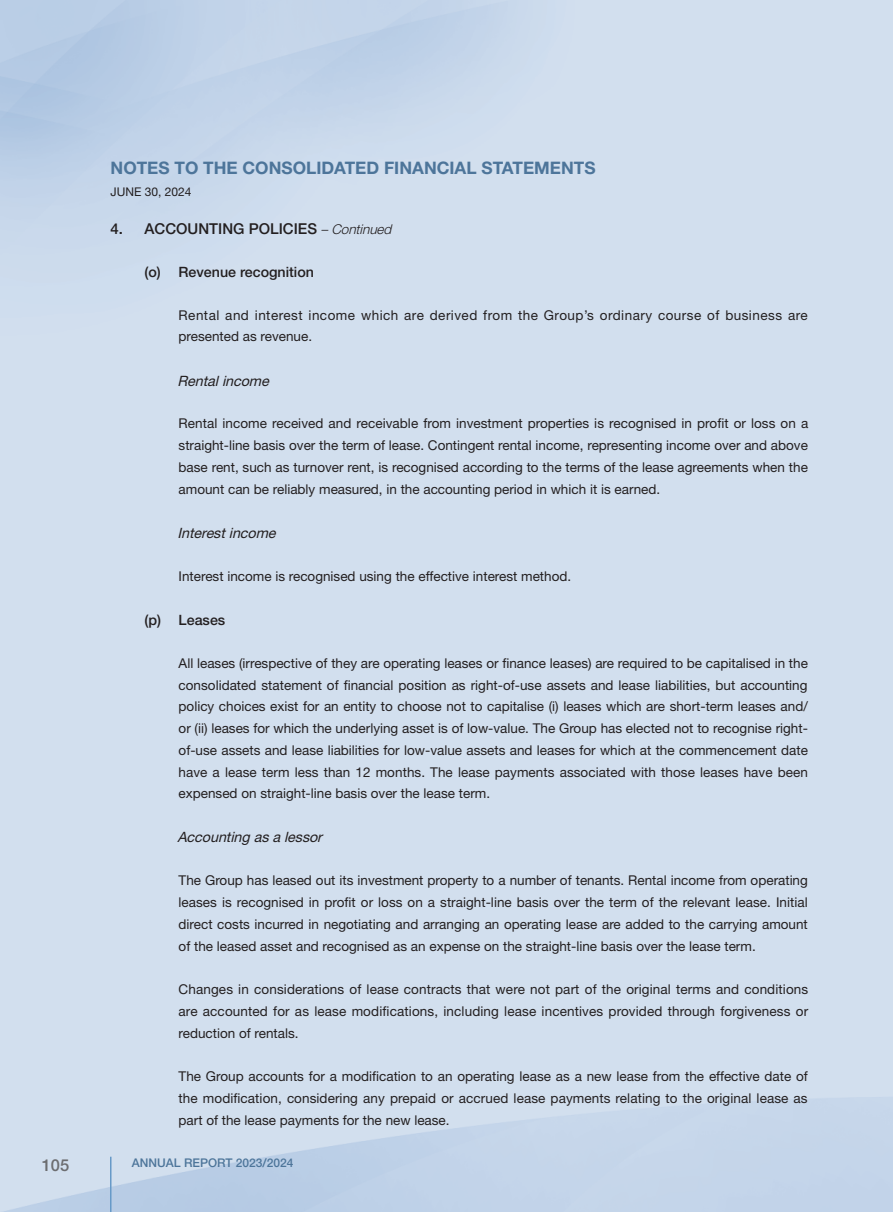
<style>
.page{position:relative;width:893px;height:1212px;background:#fff}
.page>*{position:absolute;margin:0;border:0;box-sizing:border-box;transform-origin:0 0}
.t1{font:700 17.25px "Helvetica Neue LT Pro";color:#4d759a}
.t2{font:500 16.5px "Helvetica Neue LT Pro";color:#6c6d70}
.t3{font:500 15px "Helvetica Neue LT Pro";color:#231f20}
.t4{font:italic 14.25px "Helvetica Neue LT Pro";color:#231f20}
.t5{font:500 14.25px "Helvetica Neue LT Pro";color:#231f20}
.t6{font:13.5px/21.8px "Helvetica Neue LT Pro";color:#231f20;text-align:justify}
.t7{font:13.5px/21.8px "Helvetica Neue LT Pro";letter-spacing:.035em;color:#231f20}
.t8{font:italic 300 13.5px "Helvetica Neue LT Pro";color:#231f20}
.t9{font:500 12px "Helvetica Neue LT Pro";color:#4d759a}
.t10{font:12px "Helvetica Neue LT Pro";color:#231f20}
</style>
<div class="page">
<hr style="left:110px;top:1157px;width:2px;height:55px;background:#679ac8">
<p class="t2" style="left:42px;top:1155px;width:29px">105</p>
<p class="t1" style="left:111px;top:157px;width:486px">NOTES TO THE CONSOLIDATED FINANCIAL STATEMENTS</p>
<p class="t10" style="left:111px;top:184px;width:82px">JUNE 30, 2024</p>
<p class="t8" style="left:321px;top:221px;width:76px">– Continued</p>
<p class="t3" style="left:145px;top:220px;width:174px">ACCOUNTING POLICIES</p>
<p class="t3" style="left:111px;top:220px;width:14px">4.</p>
<p class="t5" style="left:145px;top:263px;width:18px">)o(</p>
<p class="t5" style="left:145px;top:611px;width:18px">p( )</p>
<p class="t5" style="left:179px;top:263px;width:137px">Revenue recognition</p>
<p class="t7" style="left:179px;top:304px;width:631px">Rental and interest income which are derived from the Group s’ ordinary course of business are presented as revenue.</p>
<p class="t4" style="left:177px;top:372px;width:97px">Rental income</p>
<p class="t6" style="left:179px;top:412px;width:631px">Rental income received and receivable from investment properties is recognised in profit or loss on a straight-line basis over the term of lease. Contingent rental income, representing income over and above base rent, such as turnover rent is, recognised according to the terms of the lease agreements when the amount can be reliably measured in, the accounting period in which isit earned.</p>
<p class="t4" style="left:177px;top:524px;width:104px">Interest income</p>
<p class="t6" style="left:179px;top:565px;width:394px">Interest income is recognised using the effective interest method.</p>
<p class="t5" style="left:179px;top:611px;width:48px">Leases</p>
<p class="t6" style="left:179px;top:652px;width:631px">All leases (irrespective of they are operating leases or finance leases) are required to be capitalised in the consolidated statement of financial position as right-of-use assets and lease liabilities, but accounting policy choices exist for an entity to choose not to capitalise ) i( leases which are short-term leases and/</p>
<p class="t6" style="left:179px;top:739px;width:631px">of-use assets and lease liabilities for low-value assets and leases for which at the commencement date</p>
<p class="t6" style="left:179px;top:717px;width:631px">or (ii) leases for which the underlying asset is of low-value. The Group has elected not to recognise right-</p>
<p class="t6" style="left:179px;top:760px;width:631px">have a lease term less than 12 months. The lease payments associated with those leases have been expensed on straight-line basis over the lease term.</p>
<p class="t4" style="left:177px;top:828px;width:150px">Accounting as a lessor</p>
<p class="t6" style="left:179px;top:869px;width:631px">The Group has leased out its investment property to a number of tenants. Rental income from operating leases is recognised in profit or loss on a straight-line basis over the term of the relevant lease. Initial direct costs incurred in negotiating and arranging an operating lease are added to the carrying amount of the leased asset and recognised as an expense on the straight-line basis over the lease term.</p>
<p class="t6" style="left:179px;top:978px;width:631px">Changes in considerations of lease contracts that were not part of the original terms and conditions are accounted for as lease modifications, including lease incentives provided through forgiveness or reduction of rentals.</p>
<p class="t6" style="left:179px;top:1065px;width:631px">The Group accounts for a modification to an operating lease as a new lease from the effective date of the modification, considering any prepaid or accrued lease payments relating to the original lease as part of the lease payments for the new lease.</p>
<p class="t9" style="left:132px;top:1155px;width:163px">ANNUAL REPORT 2023/2024</p>
</div>
